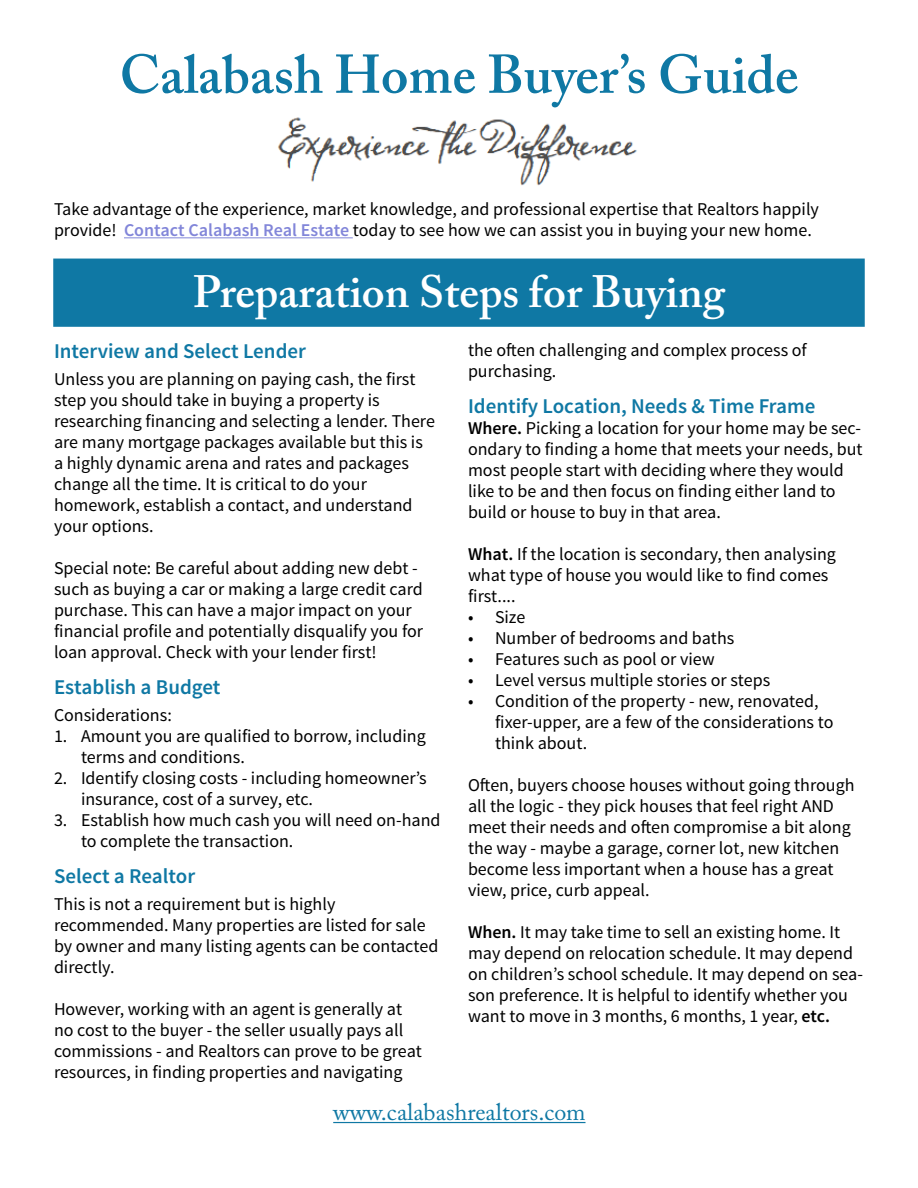
<style>
.page{position:relative;width:918px;height:1188px;background:#fff}
.page>*{position:absolute;margin:0;border:0;box-sizing:border-box;transform-origin:0 0}
.t1{font:600 54px "Adobe Caslon Pro";color:#0f78a4}
.t2{font:600 45px "Adobe Caslon Pro";color:#fff}
.t3{font:24px "Adobe Caslon Pro";color:#0f78a4}
.t4{font:600 21px "Source Sans Pro";color:#0f78a4}
.t5{font:18px/21px "Source Sans Pro";color:#000}
.s1{font-weight:600;color:#8286d9}
.s2{font-weight:600}
</style>
<div class="page">
<img style="left:277px;top:117px;width:360px;height:69px">
<hr style="left:333px;top:1122px;width:253px;height:1px;background:#0f78a4">
<div style="left:54px;top:259px;width:810px;height:67px;background:#0f78a4"></div>
<div style="left:53px;top:259px;width:812px;height:68px;border:2px solid #0f78a4"></div>
<hr style="left:124px;top:237px;width:229px;height:1px;background:#8286d9">
<p class="t1" style="left:120px;top:43px;width:680px">Calabash Home Buyer’s Guide</p>
<p class="t5" style="left:54px;top:199px;width:767px">Take advantage of the experience, market knowledge, and professional expertise that Realtors happily provide! <span class="s1">Contact Calabash Real Estate</span> today to see how we can assist you in buying your new home.</p>
<p class="t2" style="left:193px;top:265px;width:534px">Preparation Steps for Buying</p>
<p class="t4" style="left:54px;top:338px;width:254px">Interview and Select Lender</p>
<p class="t5" style="left:54px;top:369px;width:382px">Unless you are planning on paying cash, the first step you should take in buying a property is researching financing and selecting a lender. There are many mortgage packages available but this is a highly dynamic arena and rates and packages change all the time. It is critical to do your homework, establish a contact, and understand your options.</p>
<p class="t5" style="left:54px;top:558px;width:371px">Special note: Be careful about adding new debt - such as buying a car or making a large credit card purchase. This can have a major impact on your financial profile and potentially disqualify you for loan approval. Check with your lender first!</p>
<p class="t4" style="left:54px;top:674px;width:168px">Establish a Budget</p>
<p class="t5" style="left:54px;top:705px;width:119px">Considerations:</p>
<p class="t5" style="left:81px;top:726px;width:346px;text-indent:-27px">1. Amount you are qualified to borrow, including terms and conditions.</p>
<p class="t5" style="left:81px;top:768px;width:347px;text-indent:-27px">2. Identify closing costs - including homeowner’s insurance, cost of a survey, etc.</p>
<p class="t5" style="left:81px;top:810px;width:361px;text-indent:-27px">3. Establish how much cash you will need on-hand to complete the transaction.</p>
<p class="t4" style="left:54px;top:863px;width:143px">Select a Realtor</p>
<p class="t5" style="left:54px;top:894px;width:386px">This is not a requirement but is highly recommended. Many properties are listed for sale by owner and many listing agents can be contacted directly.</p>
<p class="t5" style="left:54px;top:999px;width:369px">However, working with an agent is generally at no cost to the buyer - the seller usually pays all commissions - and Realtors can prove to be great resources, in finding properties and navigating</p>
<p class="t5" style="left:468px;top:339px;width:340px">the often challenging and complex process of purchasing.</p>
<p class="t4" style="left:468px;top:392px;width:349px">Identify Location, Needs &amp; Time Frame</p>
<p class="t5" style="left:468px;top:417px;width:396px"><span class="s2">Where.</span> Picking a location for your home may be sec&shy;ondary to finding a home that meets your needs, but most people start with deciding where they would like to be and then focus on finding either land to build or house to buy in that area.</p>
<p class="t5" style="left:468px;top:543px;width:370px"><span class="s2">What.</span> If the location is secondary, then analysing what type of house you would like to find comes first....</p>
<p class="t5" style="left:468px;top:606px;width:59px">• Size</p>
<p class="t5" style="left:468px;top:627px;width:268px">• Number of bedrooms and baths</p>
<p class="t5" style="left:468px;top:648px;width:248px">• Features such as pool or view</p>
<p class="t5" style="left:468px;top:669px;width:304px">• Level versus multiple stories or steps</p>
<p class="t5" style="left:495px;top:690px;width:340px;text-indent:-27px">• Condition of the property - new, renovated, fixer-upper, are a few of the considerations to think about.</p>
<p class="t5" style="left:468px;top:774px;width:388px">Often, buyers choose houses without going through all the logic - they pick houses that feel right AND meet their needs and often compromise a bit along the way - maybe a garage, corner lot, new kitchen become less important when a house has a great view, price, curb appeal.</p>
<p class="t5" style="left:468px;top:921px;width:397px"><span class="s2">When.</span> It may take time to sell an existing home. It may depend on relocation schedule. It may depend on children’s school schedule. It may depend on sea&shy;son preference. It is helpful to identify whether you want to move in 3 months, 6 months, 1 year, <span class="s2">etc.</span></p>
<p class="t3" style="left:333px;top:1098px;width:254px">www.calabashrealtors.com</p>
</div>
